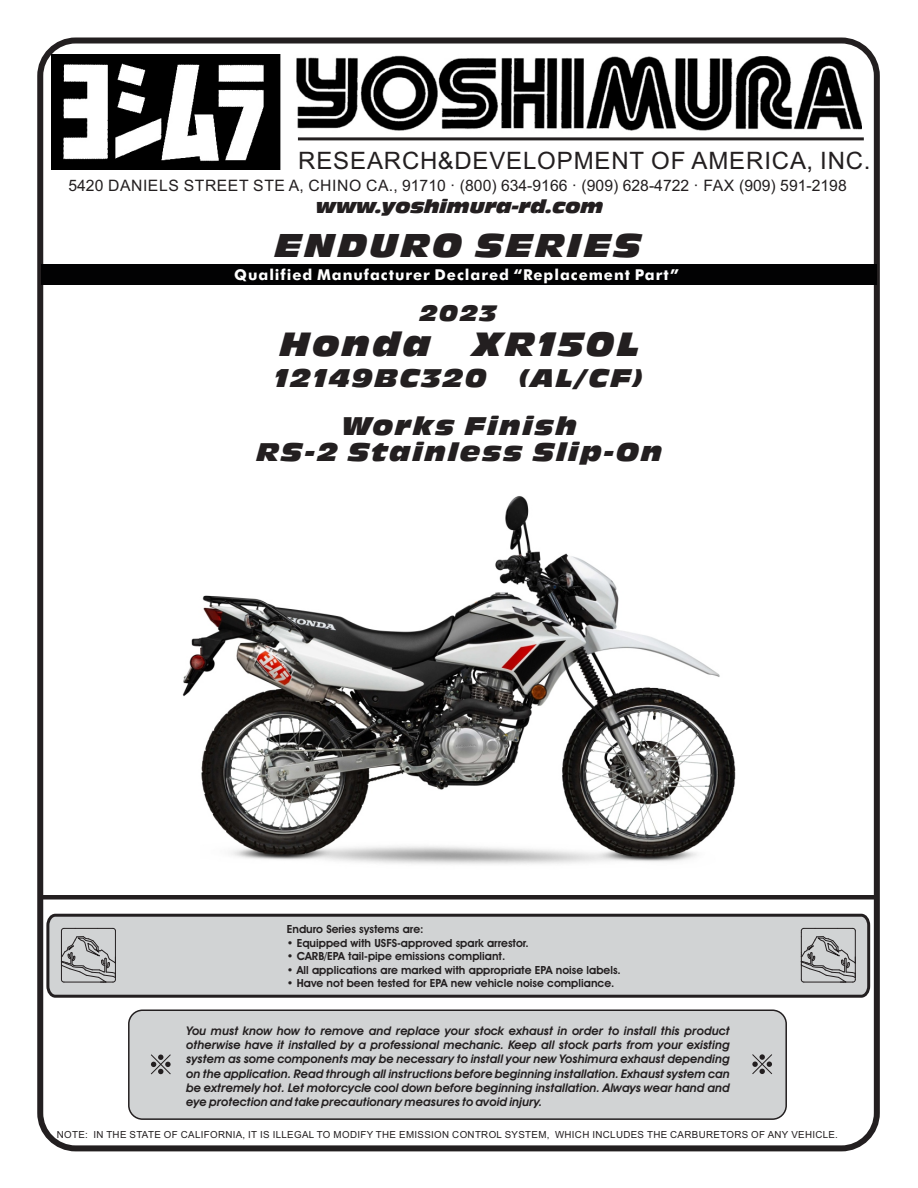
<style>
.page{position:relative;width:918px;height:1188px;background:#fff}
.page>*{position:absolute;margin:0;border:0;box-sizing:border-box;transform-origin:0 0}
.t1{font:italic 31.65px "Incised 901 BT Nord";letter-spacing:.09em;color:#231f20}
.t2{font:italic 30.9px "Incised 901 BT Nord";letter-spacing:.09em;color:#231f20}
.t3{font:italic 24px "Incised 901 BT Nord";letter-spacing:.09em;color:#231f20}
.t4{font:24px "Arial";letter-spacing:.035em;color:#231f20}
.t5{font:italic 21px "Incised 901 BT Nord";color:#231f20}
.t6{font:italic 17.55px "Incised 901 BT Nord";color:#231f20}
.t7{font:15.75px "Arial";color:#231f20}
.t8{font:700 15px "Futura BT";letter-spacing:.065em;color:#fff}
.t9{font:italic 600 12px/14.2px "Avant Garde IT Cby BT";color:#231f20;text-align:justify}
.t10{font:600 11.25px "Avant Garde IT Cby BT";color:#231f20}
.t11{font:9.75px "Arial";letter-spacing:.035em;color:#231f20}
</style>
<div class="page">
<div style="left:37px;top:38px;width:843px;height:1113px;border:6px solid #231f20;border-radius:35px"></div>
<img style="left:182px;top:496px;width:554px;height:369px">
<img style="left:52px;top:54px;width:809px;height:116px">
<svg style="left:295px;top:136px;width:569px;height:6px"></svg>
<div style="left:128px;top:1010px;width:659px;height:110px;background:#d1d3d4;border:1px solid #231f20;border-radius:14px"></div>
<svg style="left:150px;top:1054px;width:21px;height:21px"></svg>
<svg style="left:752px;top:1054px;width:20px;height:20px"></svg>
<svg style="left:37px;top:893px;width:843px;height:9px"></svg>
<div style="left:41px;top:265px;width:836px;height:20px;background:#020203"></div>
<svg style="left:46px;top:913px;width:825px;height:85px;background:#c3c4c5"></svg>
<svg style="left:60px;top:928px;width:56px;height:55px;background:#acadae"></svg>
<svg style="left:800px;top:928px;width:56px;height:55px;background:#acacad"></svg>
<h3 class="t4" style="left:298px;top:151px;width:574px">RESEARCH&amp;DEVELOPMENT OF AMERICA, INC.</h3>
<h3 class="t6" style="left:316px;top:200px;width:289px">www.yoshimura-rd.com</h3>
<h3 class="t7" style="left:68px;top:180px;width:780px">5420 DANIELS STREET STE A, CHINO CA., 91710 · (800) 634-9166 · (909) 628-4722 · FAX (909) 591-2198</h3>
<h2 class="t2" style="left:275px;top:234px;width:368px">ENDURO SERIES</h2>
<p class="t8" style="left:234px;top:269px;width:446px">Qualified Manufacturer Declared “Replacement Part”</p>
<h3 class="t5" style="left:420px;top:305px;width:78px">2023</h3>
<h1 class="t1" style="left:280px;top:332px;width:153px">Honda</h1>
<h1 class="t1" style="left:473px;top:332px;width:168px">XR150L</h1>
<h3 class="t3" style="left:275px;top:369px;width:214px">12149BC320</h3>
<h3 class="t3" style="left:519px;top:369px;width:126px">(AL/CF)</h3>
<h3 class="t3" style="left:342px;top:417px;width:237px">Works Finish</h3>
<h3 class="t3" style="left:257px;top:443px;width:407px">RS-2 Stainless Slip-On</h3>
<p class="t10" style="left:287px;top:925px;width:138px">Enduro Series systems are:</p>
<p class="t10" style="left:287px;top:938px;width:244px">• Equipped with USFS-approved spark arrestor.</p>
<p class="t10" style="left:287px;top:952px;width:220px">• CARB/EPA tail-pipe emissions compliant.</p>
<p class="t10" style="left:287px;top:965px;width:336px">• All applications are marked with appropriate EPA noise labels.</p>
<p class="t10" style="left:287px;top:978px;width:329px">• Have not been tested for EPA new vehicle noise compliance.</p>
<p class="t9" style="left:186px;top:1025px;width:545px">You must know how to remove and replace your stock exhaust in order to install this product otherwise have it installed by a professional mechanic. Keep all stock parts from your existing system as some components may be necessary to install your new Yoshimura exhaust depending on the application. Read through all instructions before beginning installation. Exhaust system can be extremely hot. Let motorcycle cool down before beginning installation. Always wear hand and eye protection and take precautionary measures to avoid injury.</p>
<p class="t11" style="left:57px;top:1131px;width:783px">NOTE: IN THE STATE OF CALIFORNIA, IT IS ILLEGAL TO MODIFY THE EMISSION CONTROL SYSTEM, WHICH INCLUDES THE CARBURETORS OF ANY VEHICLE.</p>
</div>
